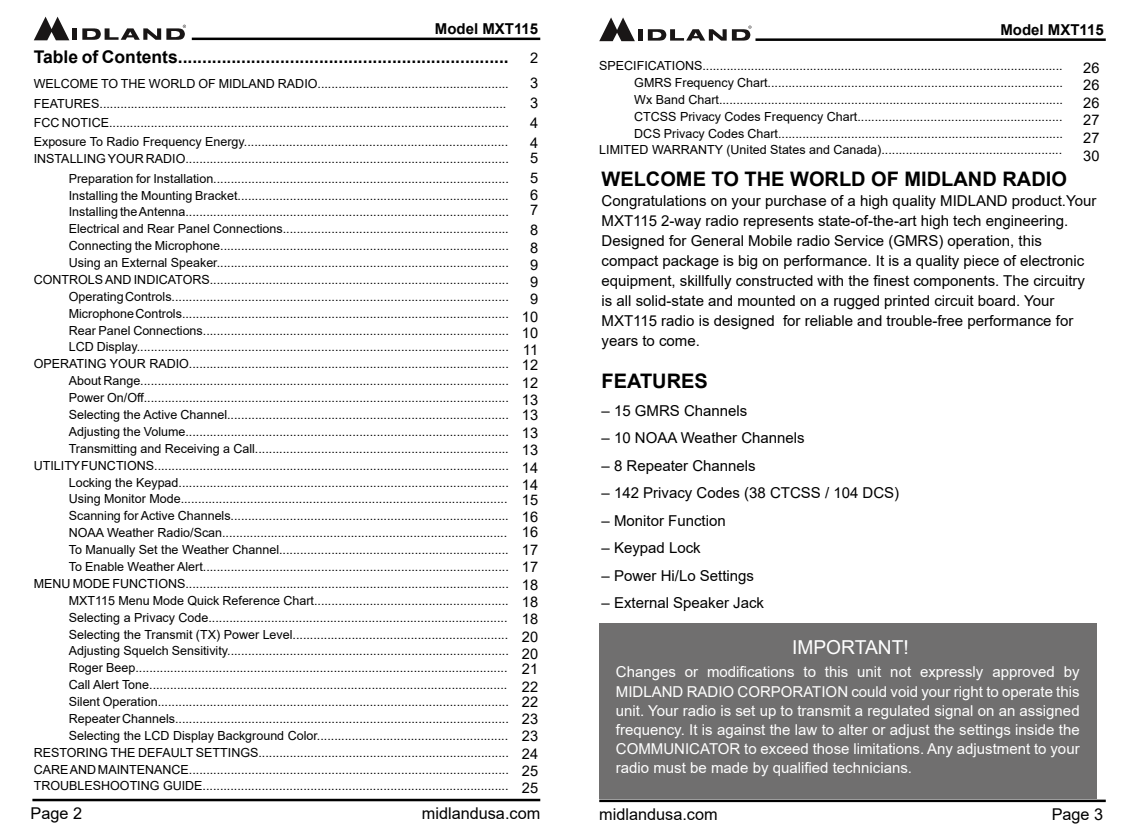
<style>
.page{position:relative;width:1131px;height:832px;background:#fff}
.page>*{position:absolute;margin:0;border:0;box-sizing:border-box;transform-origin:0 0}
.t1{font:700 20px "Arial";color:#000}
.t2{font:19.25px "Arial";color:#fff}
.t3{font:700 17.5px "Arial";color:#000}
.t4{font:16.25px "Arial";color:#000}
.t5{font:15px/20px "Arial";color:#000}
.t6{font:15px/19.2px "Arial";color:#fff;text-align:justify}
.t7{font:700 15px "Arial";color:#000}
.t8{font:14.5px/17.2px "Arial";color:#000}
.t9{font:12.5px/16.8px "Arial";color:#000;text-align:right}
</style>
<div class="page">
<hr style="left:755px;top:38px;width:350px;height:3px;background:#000">
<hr style="left:599px;top:799px;width:506px;height:3px;background:#000">
<hr style="left:638px;top:29px;width:4px;height:12px;background:#191616">
<svg style="left:648px;top:29px;width:78px;height:12px"></svg>
<svg style="left:732px;top:26px;width:19px;height:15px"></svg>
<svg style="left:599px;top:17px;width:36px;height:24px"></svg>
<hr style="left:192px;top:38px;width:348px;height:2px;background:#000">
<hr style="left:32px;top:798px;width:508px;height:3px;background:#000">
<div style="left:72px;top:28px;width:5px;height:12px;background:#191616"></div>
<svg style="left:82px;top:25px;width:104px;height:15px"></svg>
<svg style="left:34px;top:17px;width:35px;height:23px"></svg>
<div style="left:599px;top:623px;width:498px;height:175px;background:#706f6f"></div>
<p class="t7" style="left:435px;top:18px;width:105px">Model MXT115</p>
<h3 class="t3" style="left:34px;top:45px;width:476px">Table of Contents....................................................................</h3>
<p class="t9" style="left:34px;top:74px;width:476px;line-height:19.5px;text-align:left">WELCOME TO THE WORLD OF MIDLAND RADIO.......................................................<br>FEATURES.....................................................................................................................<br>FCC NOTICE...................................................................................................................<br>Exposure To Radio Frequency Energy............................................................................</p>
<p class="t9" style="left:34px;top:149px;width:476px;line-height:19.5px">INSTALLING YOUR RADIO.............................................................................................<br>Preparation for Installation.....................................................................................</p>
<p class="t9" style="left:34px;top:187px;width:476px">Installing the Mounting Bracket..............................................................................<br>Installing the Antenna.............................................................................................<br>Electrical and Rear Panel Connections.................................................................<br>Connecting the Microphone...................................................................................<br>Using an External Speaker....................................................................................<br>CONTROLS AND INDICATORS......................................................................................<br>Operating Controls.................................................................................................<br>Microphone Controls..............................................................................................<br>Rear Panel Connections........................................................................................<br>LCD Display...........................................................................................................<br>OPERATING YOUR RADIO............................................................................................<br>About Range..........................................................................................................<br>Power On/Off.........................................................................................................<br>Selecting the Active Channel.................................................................................<br>Adjusting the Volume.............................................................................................<br>Transmitting and Receiving a Call.........................................................................<br>UTILITY FUNCTIONS......................................................................................................<br>Locking the Keypad...............................................................................................<br>Using Monitor Mode..............................................................................................<br>Scanning for Active Channels................................................................................<br>NOAA Weather Radio/Scan..................................................................................<br>To Manually Set the Weather Channel..................................................................<br>To Enable Weather Alert........................................................................................<br>MENU MODE FUNCTIONS.............................................................................................<br>MXT115 Menu Mode Quick Reference Chart........................................................<br>Selecting a Privacy Code......................................................................................<br>Selecting the Transmit (TX) Power Level..............................................................<br>Adjusting Squelch Sensitivity.................................................................................<br>Roger Beep...........................................................................................................<br>Call Alert Tone.......................................................................................................<br>Silent Operation.....................................................................................................<br>Repeater Channels................................................................................................<br>Selecting the LCD Display Background Color.......................................................<br>RESTORING THE DEFAULT SETTINGS........................................................................<br>CARE AND MAINTENANCE............................................................................................<br>TROUBLESHOOTING GUIDE........................................................................................</p>
<p class="t8" style="left:530px;top:45px;width:10px;line-height:25px">2<br>3</p>
<p class="t8" style="left:530px;top:93px;width:10px;line-height:20px;text-align:justify">3<br>4<br>4</p>
<p class="t8" style="left:530px;top:148px;width:10px;line-height:20px">5<br>5</p>
<p class="t8" style="left:530px;top:188px;width:10px;line-height:15px">6<br>7</p>
<p class="t8" style="left:522px;top:221px;width:18px;text-align:center">8<br>8<br>9<br>9<br>9<br>10</p>
<p class="t8" style="left:522px;top:323px;width:18px">10<br>11</p>
<p class="t8" style="left:522px;top:356px;width:18px;text-align:justify">12<br>12<br>13</p>
<p class="t8" style="left:522px;top:406px;width:18px;text-align:justify">13<br>13<br>13<br>14<br>14</p>
<p class="t8" style="left:522px;top:491px;width:18px">15<br>16</p>
<p class="t8" style="left:522px;top:523px;width:18px;text-align:justify">16<br>17<br>17<br>18<br>18<br>18<br>20<br>20</p>
<p class="t8" style="left:522px;top:660px;width:18px">21<br>22</p>
<p class="t8" style="left:522px;top:692px;width:18px;text-align:justify">22<br>23<br>23<br>24<br>25<br>25</p>
<h3 class="t4" style="left:31px;top:802px;width:53px">Page 2</h3>
<h3 class="t4" style="left:422px;top:802px;width:120px">midlandusa.com</h3>
<p class="t7" style="left:1000px;top:19px;width:105px">Model MXT115</p>
<p class="t9" style="left:599px;top:57px;width:465px">SPECIFICATIONS........................................................................................................<br>GMRS Frequency Chart.....................................................................................<br>Wx Band Chart...................................................................................................<br>CTCSS Privacy Codes Frequency Chart...........................................................<br>DCS Privacy Codes Chart..................................................................................<br>LIMITED WARRANTY (United States and Canada)....................................................</p>
<p class="t8" style="left:1083px;top:59px;width:18px;text-align:justify">26<br>26<br>26<br>27<br>27<br>30</p>
<h1 class="t1" style="left:601px;top:164px;width:467px">WELCOME TO THE WORLD OF MIDLAND RADIO</h1>
<p class="t5" style="left:601px;top:190px;width:496px">Congratulations on your purchase of a high quality MIDLAND product.Your MXT115 2-way radio represents state-of-the-art high tech engineering.<br>Designed for General Mobile radio Service (GMRS) operation, this compact package is big on performance. It is a quality piece of electronic equipment, skillfully constructed with the finest components. The circuitry is all solid-state and mounted on a rugged printed circuit board. Your MXT115 radio is designed for reliable and trouble-free performance for years to come.</p>
<h1 class="t1" style="left:601px;top:367px;width:108px">FEATURES</h1>
<p class="t5" style="left:601px;top:400px;width:147px">– 15 GMRS Channels</p>
<p class="t5" style="left:601px;top:428px;width:205px">– 10 NOAA Weather Channels</p>
<p class="t5" style="left:601px;top:455px;width:156px">– 8 Repeater Channels</p>
<p class="t5" style="left:601px;top:483px;width:299px">– 142 Privacy Codes (38 CTCSS / 104 DCS)</p>
<p class="t5" style="left:601px;top:510px;width:126px">– Monitor Function</p>
<p class="t5" style="left:601px;top:538px;width:101px">– Keypad Lock</p>
<p class="t5" style="left:601px;top:565px;width:154px">– Power Hi/Lo Settings</p>
<p class="t5" style="left:601px;top:593px;width:164px">– External Speaker Jack</p>
<h2 class="t2" style="left:792px;top:634px;width:118px">IMPORTANT!</h2>
<p class="t6" style="left:616px;top:661px;width:465px">Changes or modifications to this unit not expressly approved by MIDLAND RADIO CORPORATION could void your right to operate this unit. Your radio is set up to transmit a regulated signal on an assigned frequency. It is against the law to alter or adjust the settings inside the COMMUNICATOR to exceed those limitations. Any adjustment to your radio must be made by qualified technicians.</p>
<h3 class="t4" style="left:599px;top:803px;width:120px">midlandusa.com</h3>
<h3 class="t4" style="left:1051px;top:802px;width:53px">Page 3</h3>
</div>
